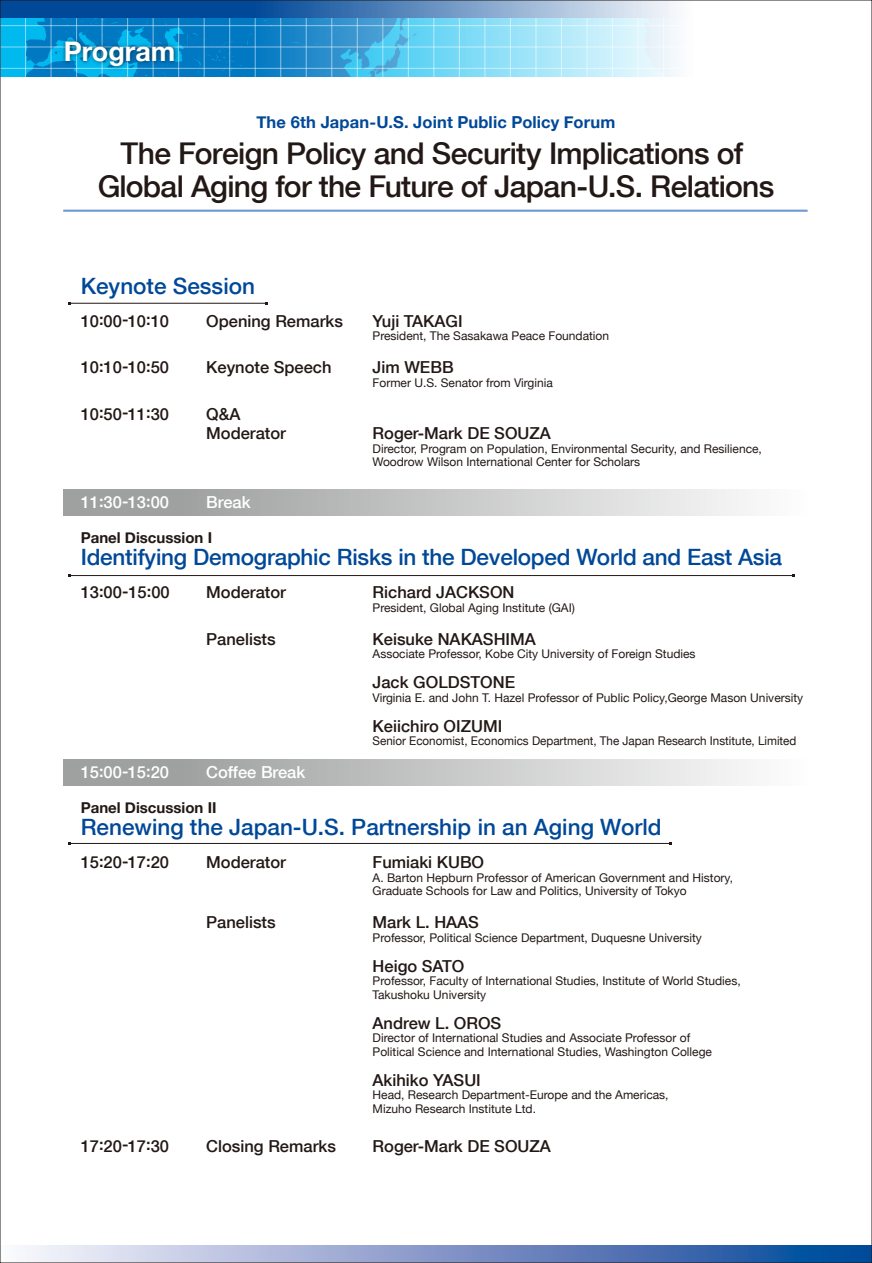
<style>
.page{position:relative;width:872px;height:1263px;background:#fff}
.page>*{position:absolute;margin:0;border:0;box-sizing:border-box;transform-origin:0 0}
.t1{font:500 30px/33px "Helvetica Neue";letter-spacing:-.025em;color:#221815;text-align:center}
.t2{font:700 27px "Helvetica Neue";color:#fff}
.t3{font:500 22.5px "Helvetica Neue";letter-spacing:-.01em;color:#004898}
.t4{font:500 16.5px/19.5px "Helvetica Neue";color:#221815}
.t5{font:500 16.5px "Helvetica Neue";color:#fff}
.t6{font:700 16.5px "Helvetica Neue";letter-spacing:.01em;color:#004898}
.t7{font:700 15px "Helvetica Neue";color:#221815}
.t8{font:12px/13.5px "Helvetica Neue";color:#221815}
</style>
<div class="page">
<div style="left:63px;top:490px;width:744px;height:25px;background:linear-gradient(to right,#929494,#fbfbfb)"></div>
<div style="left:63px;top:760px;width:744px;height:25px;background:linear-gradient(to right,#929494,#fbfbfb)"></div>
<svg style="left:26px;top:1246px;width:844px;height:15px;background:#7e97c7"></svg>
<svg style="left:17px;top:17px;width:238px;height:60px;background:#0182c8"></svg>
<hr style="left:25px;top:0;width:1px;height:77px;background:#fff">
<hr style="left:50px;top:0;width:2px;height:77px;background:#fff">
<hr style="left:76px;top:0;width:1px;height:77px;background:#fff">
<hr style="left:102px;top:0;width:1px;height:77px;background:#fff">
<hr style="left:127px;top:0;width:1px;height:77px;background:#fff">
<hr style="left:153px;top:0;width:1px;height:77px;background:#fff">
<hr style="left:178px;top:0;width:1px;height:77px;background:#fff">
<hr style="left:204px;top:0;width:1px;height:77px;background:#fff">
<hr style="left:229px;top:0;width:1px;height:77px;background:#fff">
<hr style="left:0;top:68px;width:872px;height:1px;background:#fff">
<hr style="left:0;top:46px;width:872px;height:2px;background:#fff">
<hr style="left:0;top:25px;width:872px;height:1px;background:#fff">
<div style="left:0;top:0;width:872px;height:17px;background:#004898"></div>
<svg style="left:255px;top:2px;width:615px;height:75px"></svg>
<img style="left:57px;top:31px;width:125px;height:42px">
<hr style="left:63px;top:210px;width:744px;height:2px;background:#6c9bd2">
<hr style="left:69px;top:303px;width:197px;height:1px;background:#221815">
<hr style="left:69px;top:575px;width:725px;height:1px;background:#221815">
<hr style="left:69px;top:843px;width:601px;height:1px;background:#221815">
<h2 class="t2" style="left:64px;top:34px;width:113px">Program</h2>
<h3 class="t6" style="left:256px;top:112px;width:360px">The 6th Japan-U.S. Joint Public Policy Forum</h3>
<h1 class="t1" style="left:97px;top:136px;width:679px">The Foreign Policy and Security Implications of<br>Global Aging for the Future of Japan-U.S. Relations</h1>
<h3 class="t3" style="left:81px;top:272px;width:176px">Keynote Session</h3>
<h3 class="t4" style="left:81px;top:311px;width:90px">10:00-10:10</h3>
<h3 class="t4" style="left:206px;top:311px;width:138px">Opening Remarks</h3>
<h3 class="t4" style="left:372px;top:311px;width:91px">Yuji TAKAGI</h3>
<p class="t8" style="left:372px;top:329px;width:238px">President, The Sasakawa Peace Foundation</p>
<h3 class="t4" style="left:81px;top:357px;width:90px">10:10-10:50</h3>
<h3 class="t4" style="left:206px;top:357px;width:127px">Keynote Speech</h3>
<h3 class="t4" style="left:372px;top:357px;width:82px">Jim WEBB</h3>
<p class="t8" style="left:372px;top:375px;width:182px">Former U.S. Senator from Virginia</p>
<h3 class="t4" style="left:81px;top:404px;width:90px">10:50-11:30</h3>
<h3 class="t4" style="left:206px;top:404px;width:81px">Q&amp;A<br>Moderator</h3>
<h3 class="t4" style="left:372px;top:423px;width:180px">Roger-Mark DE SOUZA</h3>
<p class="t8" style="left:372px;top:441px;width:391px">Director, Program on Population, Environmental Security, and Resilience,<br>Woodrow Wilson International Center for Scholars</p>
<h3 class="t5" style="left:81px;top:492px;width:90px">11:30-13:00</h3>
<h3 class="t5" style="left:206px;top:492px;width:46px">Break</h3>
<p class="t7" style="left:81px;top:528px;width:133px">Panel Discussion I</p>
<h3 class="t3" style="left:81px;top:544px;width:703px">Identifying Demographic Risks in the Developed World and East Asia</h3>
<h3 class="t4" style="left:81px;top:582px;width:90px">13:00-15:00</h3>
<h3 class="t4" style="left:206px;top:582px;width:81px">Moderator</h3>
<h3 class="t4" style="left:372px;top:582px;width:143px">Richard JACKSON</h3>
<p class="t8" style="left:372px;top:600px;width:204px">President, Global Aging Institute (GAI)</p>
<h3 class="t4" style="left:206px;top:629px;width:71px">Panelists</h3>
<h3 class="t4" style="left:372px;top:629px;width:165px">Keisuke NAKASHIMA</h3>
<p class="t8" style="left:372px;top:647px;width:324px">Associate Professor, Kobe City University of Foreign Studies</p>
<h3 class="t4" style="left:372px;top:672px;width:144px">Jack GOLDSTONE</h3>
<p class="t8" style="left:372px;top:690px;width:432px">Virginia E. and John T. Hazel Professor of Public Policy,George Mason University</p>
<h3 class="t4" style="left:372px;top:716px;width:131px">Keiichiro OIZUMI</h3>
<p class="t8" style="left:372px;top:734px;width:425px">Senior Economist, Economics Department, The Japan Research Institute, Limited</p>
<h3 class="t5" style="left:81px;top:762px;width:90px">15:00-15:20</h3>
<h3 class="t5" style="left:206px;top:762px;width:101px">Coffee Break</h3>
<p class="t7" style="left:81px;top:798px;width:137px">Panel Discussion II</p>
<h3 class="t3" style="left:81px;top:814px;width:582px">Renewing the Japan-U.S. Partnership in an Aging World</h3>
<h3 class="t4" style="left:81px;top:852px;width:90px">15:20-17:20</h3>
<h3 class="t4" style="left:206px;top:852px;width:81px">Moderator</h3>
<h3 class="t4" style="left:372px;top:852px;width:113px">Fumiaki KUBO</h3>
<p class="t8" style="left:372px;top:870px;width:362px">A. Barton Hepburn Professor of American Government and History,<br>Graduate Schools for Law and Politics, University of Tokyo</p>
<h3 class="t4" style="left:206px;top:912px;width:71px">Panelists</h3>
<h3 class="t4" style="left:372px;top:912px;width:108px">Mark L. HAAS</h3>
<p class="t8" style="left:372px;top:930px;width:331px">Professor, Political Science Department, Duquesne University</p>
<h3 class="t4" style="left:372px;top:956px;width:93px">Heigo SATO</h3>
<p class="t8" style="left:372px;top:974px;width:370px">Professor, Faculty of International Studies, Institute of World Studies,<br>Takushoku University</p>
<h3 class="t4" style="left:372px;top:1013px;width:130px">Andrew L. OROS</h3>
<p class="t8" style="left:372px;top:1031px;width:341px">Director of International Studies and Associate Professor of<br>Political Science and International Studies, Washington College</p>
<h3 class="t4" style="left:372px;top:1070px;width:110px">Akihiko YASUI</h3>
<p class="t8" style="left:372px;top:1088px;width:297px">Head, Research Department-Europe and the Americas,<br>Mizuho Research Institute Ltd.</p>
<h3 class="t4" style="left:81px;top:1136px;width:90px">17:20-17:30</h3>
<h3 class="t4" style="left:206px;top:1136px;width:131px">Closing Remarks</h3>
<h3 class="t4" style="left:372px;top:1136px;width:180px">Roger-Mark DE SOUZA</h3>
</div>
